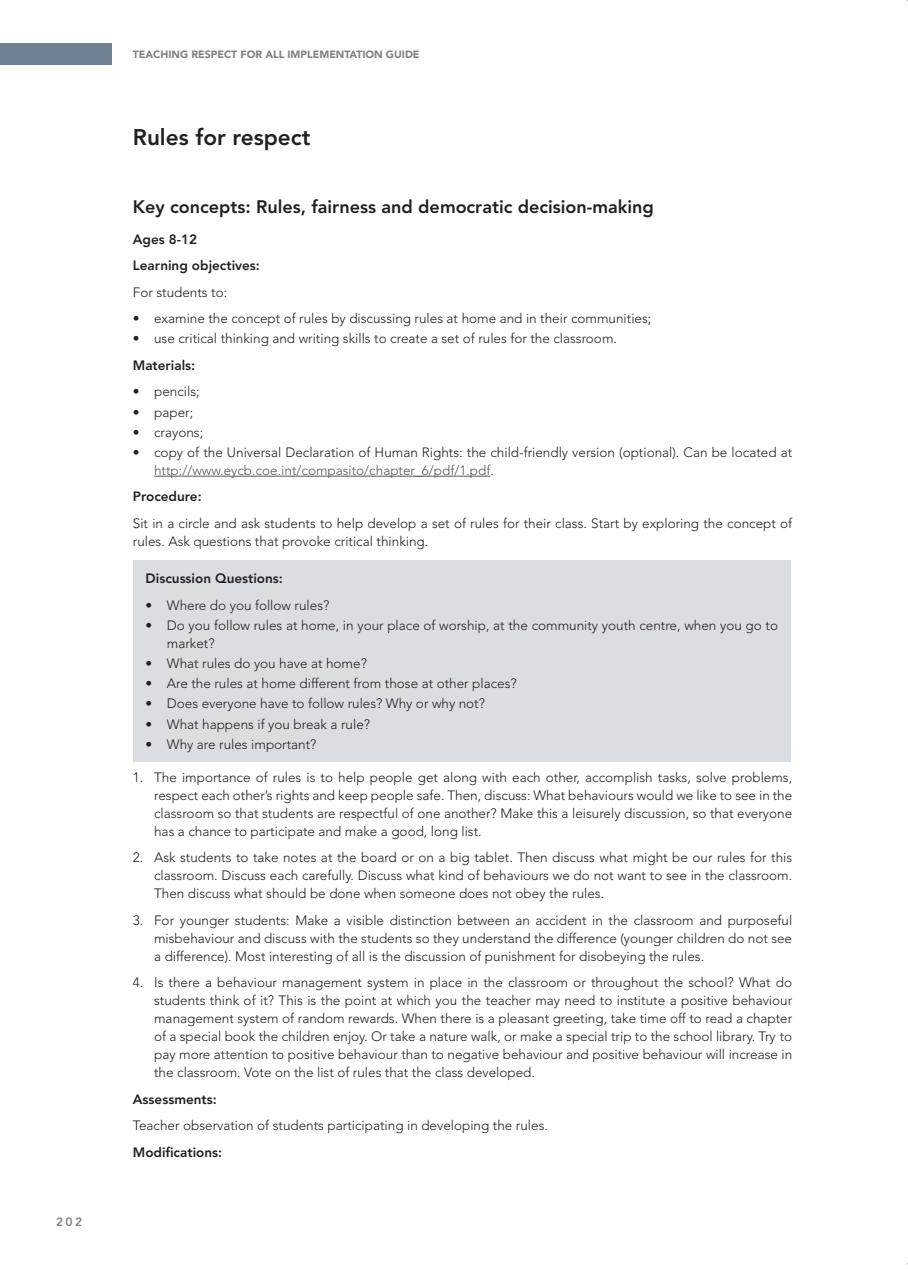
<style>
.page{position:relative;width:908px;height:1269px;background:#fff}
.page>*{position:absolute;margin:0;border:0;box-sizing:border-box;transform-origin:0 0}
.t1{font:800 22.5px "Avenir LT Std";color:#231f20}
.t2{font:800 18px "Avenir LT Std";color:#231f20}
.t3{font:300 13.5px/18px "Avenir LT Std";color:#231f20;text-align:justify}
.t4{font:800 13.5px/26.5px "Avenir LT Std";color:#231f20}
.t5{font:800 12px "Avenir LT Std";color:#808285}
.t6{font:900 10.5px "Avenir LT Std";color:#808285}
.s1{color:#57585a}
</style>
<div class="page">
<div style="left:0;top:43px;width:112px;height:21px;background:#728094"></div>
<hr style="left:154px;top:476px;width:336px;height:1px;background:#57585a">
<div style="left:133px;top:560px;width:657px;height:201px;background:#dadee3"></div>
<p class="t5" style="left:56px;top:1214px;width:28px">202</p>
<p class="t6" style="left:133px;top:48px;width:288px">TEACHING RESPECT FOR ALL IMPLEMENTATION GUIDE</p>
<h1 class="t1" style="left:133px;top:124px;width:179px">Rules for respect</h1>
<h2 class="t2" style="left:133px;top:196px;width:522px">Key concepts: Rules, fairness and democratic decision-making</h2>
<p class="t4" style="left:133px;top:226px;width:129px">Ages 8-12<br>Learning objectives:</p>
<p class="t3" style="left:133px;top:283px;width:96px">For students to:</p>
<p class="t3" style="left:133px;top:310px;width:520px">• examine the concept of rules by discussing rules at home and in their communities;</p>
<p class="t3" style="left:133px;top:330px;width:485px">• use critical thinking and writing skills to create a set of rules for the classroom.</p>
<p class="t4" style="left:133px;top:352px;width:64px">Materials:</p>
<p class="t3" style="left:133px;top:383px;width:68px">• pencils;</p>
<p class="t3" style="left:133px;top:403px;width:62px">• paper;</p>
<p class="t3" style="left:133px;top:423px;width:72px">• crayons;</p>
<p class="t3" style="left:154px;top:443px;width:639px;text-indent:-21px">• copy of the Universal Declaration of Human Rights: the child-friendly version (optional). Can be located at <span class="s1">http://www.eycb.coe.int/compasito/chapter_6/pdf/1.pdf</span>.</p>
<p class="t4" style="left:133px;top:483px;width:70px">Procedure:</p>
<p class="t3" style="left:133px;top:514px;width:661px">Sit in a circle and ask students to help develop a set of rules for their class. Start by exploring the concept of rules. Ask questions that provoke critical thinking.</p>
<p class="t4" style="left:146px;top:565px;width:139px">Discussion Questions:</p>
<p class="t3" style="left:146px;top:596px;width:185px">• Where do you follow rules?</p>
<p class="t3" style="left:167px;top:616px;width:612px;text-indent:-21px">• Do you follow rules at home, in your place of worship, at the community youth centre, when you go to market?</p>
<p class="t3" style="left:146px;top:654px;width:223px">• What rules do you have at home?</p>
<p class="t3" style="left:146px;top:675px;width:372px">• Are the rules at home different from those at other places?</p>
<p class="t3" style="left:146px;top:695px;width:341px">• Does everyone have to follow rules? Why or why not?</p>
<p class="t3" style="left:146px;top:715px;width:226px">• What happens if you break a rule?</p>
<p class="t3" style="left:146px;top:735px;width:172px">• Why are rules important?</p>
<p class="t3" style="left:154px;top:768px;width:639px;text-indent:-21px">1. The importance of rules is to help people get along with each other, accomplish tasks, solve problems, respect each other’s rights and keep people safe. Then, discuss: What behaviours would we like to see in the classroom so that students are respectful of one another? Make this a leisurely discussion, so that everyone has a chance to participate and make a good, long list.</p>
<p class="t3" style="left:154px;top:849px;width:639px;text-indent:-21px">2. Ask students to take notes at the board or on a big tablet. Then discuss what might be our rules for this classroom. Discuss each carefully. Discuss what kind of behaviours we do not want to see in the classroom.<br>Then discuss what should be done when someone does not obey the rules.</p>
<p class="t3" style="left:154px;top:911px;width:639px;text-indent:-21px">3. For younger students: Make a visible distinction between an accident in the classroom and purposeful misbehaviour and discuss with the students so they understand the difference (younger children do not see a difference). Most interesting of all is the discussion of punishment for disobeying the rules.</p>
<p class="t3" style="left:154px;top:974px;width:639px;text-indent:-21px">4. Is there a behaviour management system in place in the classroom or throughout the school? What do students think of it? This is the point at which you the teacher may need to institute a positive behaviour management system of random rewards. When there is a pleasant greeting, take time off to read a chapter of a special book the children enjoy. Or take a nature walk, or make a special trip to the school library. Try to pay more attention to positive behaviour than to negative behaviour and positive behaviour will increase in the classroom. Vote on the list of rules that the class developed.</p>
<p class="t4" style="left:133px;top:1086px;width:85px">Assessments:</p>
<p class="t3" style="left:133px;top:1117px;width:416px">Teacher observation of students participating in developing the rules.</p>
<p class="t4" style="left:133px;top:1139px;width:91px">Modifications:</p>
</div>
